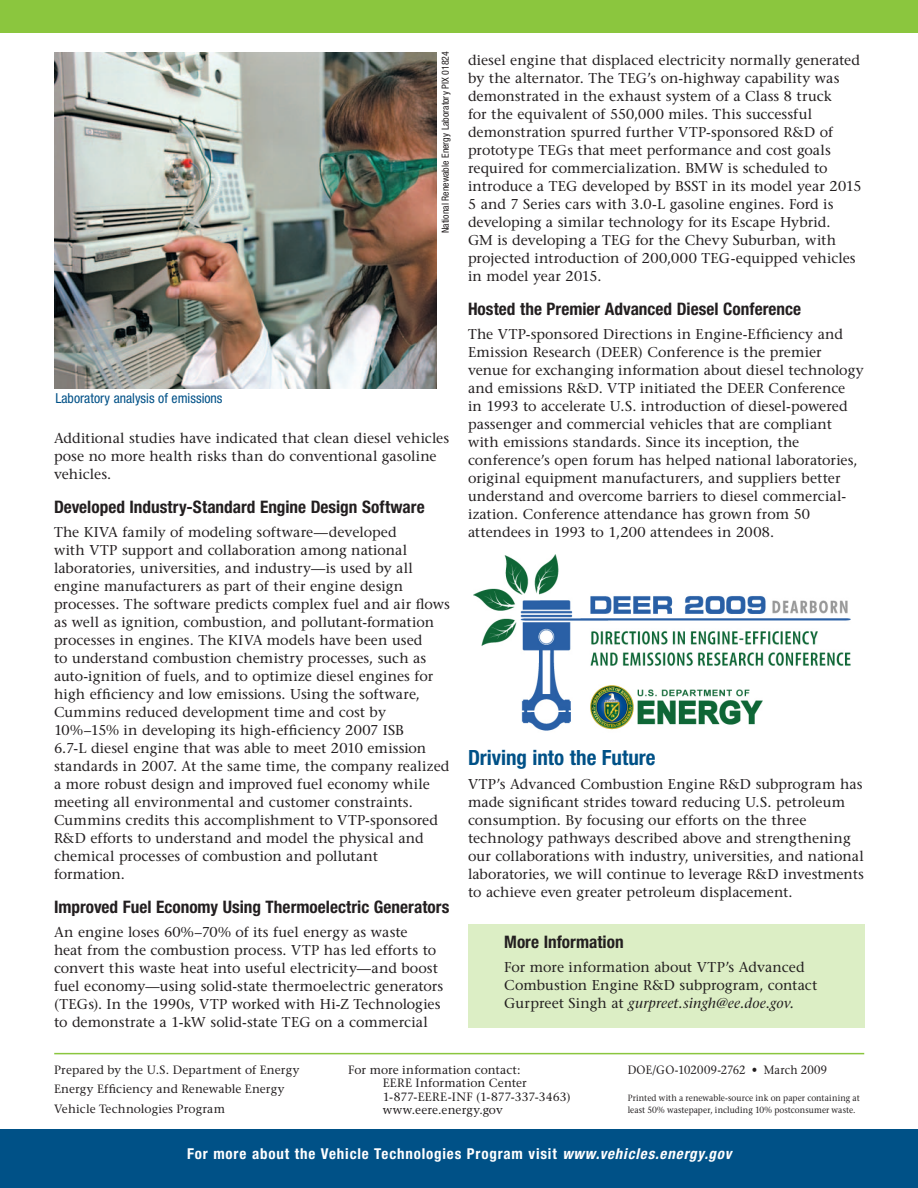
<style>
.page{position:relative;width:918px;height:1188px;background:#fff}
.page>*{position:absolute;margin:0;border:0;box-sizing:border-box;transform-origin:0 0}
.subhd_1{font:700 condensed 21px "Helvetica Neue LT Std";color:#005187}
.subhd_2{font:700 condensed 17.25px "Helvetica Neue LT Std";color:#231f20}
.subhd_1-2{font:700 condensed 15px "Helvetica Neue LT Std";letter-spacing:.055em;color:#fff}
.Base_text{font:14.25px/18px "Stone Serif";letter-spacing:.005em;color:#231f20}
.Captions{font:condensed 13.8px "Helvetica Neue LT Std";color:#005187}
.boilerplate{font:12px/13.5px "Stone Serif";letter-spacing:.01em;color:#231f20}
.boilerplate-2{font:12px "Stone Serif";letter-spacing:.01em;color:#231f20;scale:.92 1}
.photo_credit{font:condensed 9.9px "Helvetica Neue LT Std";color:#231f20}
.boilerplate-3{font:9px/12px "Stone Serif";letter-spacing:.01em;color:#231f20;scale:.92 1}
.s1{font-style:italic}
</style>
<div class="page">
<div style="left:0;top:0;width:918px;height:32px;background:#8bc63e"></div>
<hr style="left:54px;top:1053px;width:810px;height:1px;background:#8bc63e">
<div style="left:0;top:1130px;width:918px;height:58px;background:#005187"></div>
<img style="left:54px;top:53px;width:383px;height:335px">
<div style="left:468px;top:924px;width:396px;height:103px;background:#dceec5"></div>
<img style="left:473px;top:555px;width:378px;height:176px">
<p class="Captions" style="left:55px;top:390px;width:169px">Laboratory analysis of emissions</p>
<p class="photo_credit" style="left:439px;top:233px;width:183px;rotate:-90deg">National Renewable Energy Laboratory PIX 01824</p>
<p class="Base_text" style="left:54px;top:428px;width:397px">Additional studies have indicated that clean diesel vehicles pose no more health risks than do conventional gasoline vehicles.</p>
<p class="subhd_2" style="left:54px;top:496px;width:372px">Developed Industry-Standard Engine Design Software</p>
<p class="Base_text" style="left:54px;top:523px;width:398px">The KIVA family of modeling software—developed<br>with VTP support and collaboration among national laboratories, universities, and industry—is used by all engine manufacturers as part of their engine design processes. The software predicts complex fuel and air flows as well as ignition, combustion, and pollutant-formation processes in engines. The KIVA models have been used<br>to understand combustion chemistry processes, such as auto-ignition of fuels, and to optimize diesel engines for high efficiency and low emissions. Using the software, Cummins reduced development time and cost by 10%–15% in developing its high-efficiency 2007 ISB<br>6.7-L diesel engine that was able to meet 2010 emission standards in 2007. At the same time, the company realized a more robust design and improved fuel economy while meeting all environmental and customer constraints.<br>Cummins credits this accomplishment to VTP-sponsored R&amp;D efforts to understand and model the physical and chemical processes of combustion and pollutant formation.</p>
<p class="subhd_2" style="left:54px;top:896px;width:397px">Improved Fuel Economy Using Thermoelectric Generators</p>
<p class="Base_text" style="left:54px;top:923px;width:391px">An engine loses 60%–70% of its fuel energy as waste<br>heat from the combustion process. VTP has led efforts to convert this waste heat into useful electricity—and boost fuel economy—using solid-state thermoelectric generators (TEGs). In the 1990s, VTP worked with Hi-Z Technologies to demonstrate a 1-kW solid-state TEG on a commercial</p>
<p class="Base_text" style="left:468px;top:51px;width:395px">diesel engine that displaced electricity normally generated by the alternator. The TEG’s on-highway capability was demonstrated in the exhaust system of a Class 8 truck<br>for the equivalent of 550,000 miles. This successful demonstration spurred further VTP-sponsored R&amp;D of prototype TEGs that meet performance and cost goals required for commercialization. BMW is scheduled to introduce a TEG developed by BSST in its model year 2015<br>5 and 7 Series cars with 3.0-L gasoline engines. Ford is developing a similar technology for its Escape Hybrid.<br>GM is developing a TEG for the Chevy Suburban, with projected introduction of 200,000 TEG-equipped vehicles in model year 2015.</p>
<p class="subhd_2" style="left:468px;top:299px;width:335px">Hosted the Premier Advanced Diesel Conference</p>
<p class="Base_text" style="left:468px;top:325px;width:397px">The VTP-sponsored Directions in Engine-Efficiency and Emission Research (DEER) Conference is the premier venue for exchanging information about diesel technology and emissions R&amp;D. VTP initiated the DEER Conference<br>in 1993 to accelerate U.S. introduction of diesel-powered passenger and commercial vehicles that are compliant with emissions standards. Since its inception, the conference’s open forum has helped national laboratories, original equipment manufacturers, and suppliers better understand and overcome barriers to diesel commercial&shy;ization. Conference attendance has grown from 50 attendees in 1993 to 1,200 attendees in 2008.</p>
<p class="subhd_1" style="left:468px;top:745px;width:189px">Driving into the Future</p>
<p class="Base_text" style="left:468px;top:775px;width:397px">VTP’s Advanced Combustion Engine R&amp;D subprogram has made significant strides toward reducing U.S. petroleum consumption. By focusing our efforts on the three technology pathways described above and strengthening our collaborations with industry, universities, and national laboratories, we will continue to leverage R&amp;D investments to achieve even greater petroleum displacement.</p>
<p class="subhd_2" style="left:504px;top:932px;width:121px">More Information</p>
<p class="Base_text" style="left:504px;top:958px;width:315px">For more information about VTP’s Advanced<br>Combustion Engine R&amp;D subprogram, contact<br>Gurpreet Singh at <span class="s1">gurpreet.singh@ee.doe.gov.</span></p>
<p class="boilerplate" style="left:54px;top:1060px;width:247px;line-height:19.5px">Prepared by the U.S. Department of Energy<br>Energy Efficiency and Renewable Energy<br>Vehicle Technologies Program</p>
<p class="boilerplate" style="left:383px;top:1063px;width:190px;text-indent:-34px">For more information contact:<br>EERE Information Center<br>1-877-EERE-INF (1-877-337-3463) www.eere.energy.gov</p>
<p class="boilerplate-2" style="left:628px;top:1062px;width:218px">DOE/GO-102009-2762 • March 2009</p>
<p class="boilerplate-3" style="left:628px;top:1092px;width:254px">Printed with a renewable-source ink on paper containing at least 50% wastepaper, including 10% postconsumer waste.</p>
<p class="subhd_1-2" style="left:187px;top:1145px;width:546px">For more about the Vehicle Technologies Program visit <span class="s1">www.vehicles.energy.gov</span></p>
</div>
